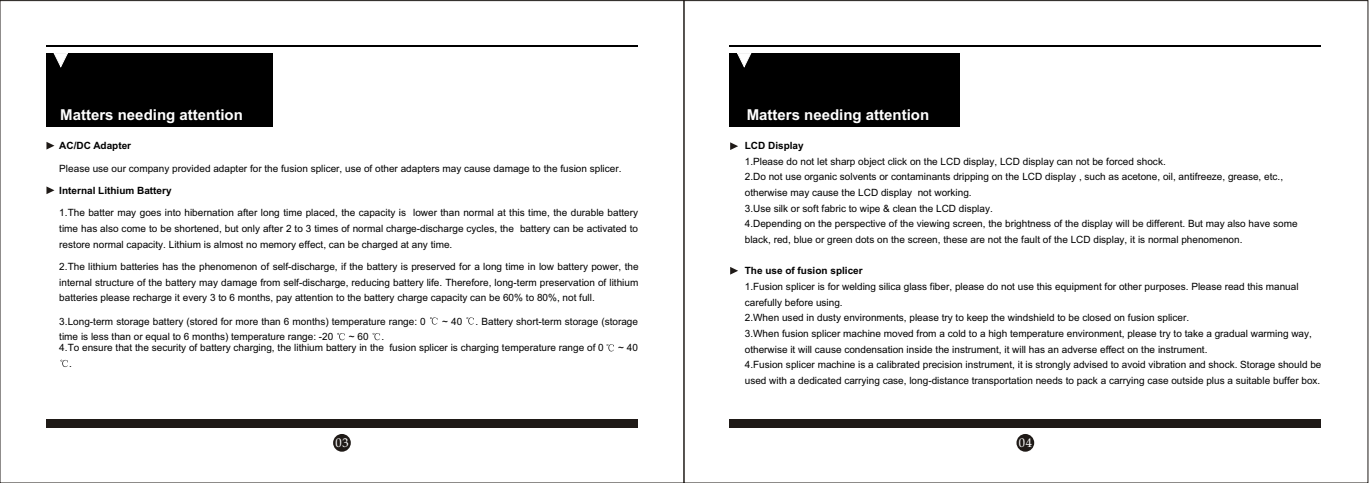
<style>
.page{position:relative;width:1369px;height:483px;background:#fff}
.page>*{position:absolute;margin:0;border:0;box-sizing:border-box;transform-origin:0 0}
.t1{font:700 15px "Arial";color:#fff}
.t2{font:12.5px "Book Antiqua";color:#fff}
.t3{font:10px/15.6px "Arial";color:#000}
.t4{font:700 10px "Arial";color:#000}
</style>
<div class="page">
<hr style="left:46px;top:45px;width:592px;height:2px;background:#000">
<div style="left:46px;top:53px;width:226px;height:74px;background:#000"></div>
<svg style="left:54px;top:53px;width:14px;height:14px"></svg>
<div style="left:46px;top:419px;width:592px;height:9px;background:#1f1a17"></div>
<div style="left:333px;top:434px;width:18px;height:17px;background:#1f1a17;border-radius:50%"></div>
<hr style="left:729px;top:45px;width:592px;height:2px;background:#000">
<div style="left:729px;top:53px;width:231px;height:74px;background:#000"></div>
<svg style="left:737px;top:53px;width:14px;height:14px"></svg>
<div style="left:729px;top:419px;width:592px;height:9px;background:#1f1a17"></div>
<div style="left:1016px;top:434px;width:18px;height:17px;background:#1f1a17;border-radius:50%"></div>
<svg style="left:430px;top:317px;width:7px;height:7px"></svg>
<svg style="left:466px;top:317px;width:8px;height:7px"></svg>
<svg style="left:337px;top:333px;width:8px;height:7px"></svg>
<svg style="left:373px;top:333px;width:7px;height:7px"></svg>
<svg style="left:606px;top:344px;width:8px;height:7px"></svg>
<svg style="left:60px;top:359px;width:8px;height:8px"></svg>
<svg style="left:46px;top:142px;width:8px;height:7px"></svg>
<svg style="left:46px;top:186px;width:8px;height:8px"></svg>
<svg style="left:730px;top:142px;width:8px;height:8px"></svg>
<svg style="left:730px;top:267px;width:8px;height:7px"></svg>
<h1 class="t1" style="left:60px;top:109px;width:184px">Matters needing attention</h1>
<h1 class="t1" style="left:747px;top:109px;width:184px">Matters needing attention</h1>
<p class="t4" style="left:59px;top:142px;width:73px">AC/DC Adapter</p>
<p class="t3" style="left:59px;top:161px;width:564px">Please use our company provided adapter for the fusion splicer, use of other adapters may cause damage to the fusion splicer.</p>
<p class="t4" style="left:59px;top:187px;width:114px">Internal Lithium Battery</p>
<p class="t3" style="left:59px;top:206px;width:580px;text-align:justify">1.The batter may goes into hibernation after long time placed, the capacity is lower than normal at this time, the durable battery time has also come to be shortened, but only after 2 to 3 times of normal charge-discharge cycles, the battery can be activated to restore normal capacity. Lithium is almost no memory effect, can be charged at any time.</p>
<p class="t3" style="left:59px;top:259px;width:581px;text-align:justify">2.The lithium batteries has the phenomenon of self-discharge, if the battery is preserved for a long time in low battery power, the internal structure of the battery may damage from self-discharge, reducing battery life. Therefore, long-term preservation of lithium batteries please recharge it every 3 to 6 months, pay attention to the battery charge capacity can be 60% to 80%, not full.</p>
<p class="t3" style="left:59px;top:314px;width:368px">3.Long-term storage battery (stored for more than 6 months) temperature range: 0</p>
<p class="t3" style="left:442px;top:314px;width:22px">~ 40</p>
<p class="t3" style="left:476px;top:314px;width:164px">. Battery short-term storage (storage</p>
<p class="t3" style="left:59px;top:330px;width:276px">time is less than or equal to 6 months) temperature range: -20</p>
<p class="t3" style="left:349px;top:330px;width:21px">~ 60</p>
<p class="t3" style="left:59px;top:332px;width:546px;line-height:11.1px;text-indent:322px">.<br>4.To ensure that the security of battery charging, the lithium battery in the fusion splicer is charging temperature range of 0</p>
<p class="t3" style="left:618px;top:341px;width:21px">~ 40</p>
<p class="t3" style="left:69px;top:356px;width:4px">.</p>
<p class="t4" style="left:745px;top:142px;width:60px">LCD Display</p>
<p class="t3" style="left:745px;top:154px;width:554px">1.Please do not let sharp object click on the LCD display, LCD display can not be forced shock.<br>2.Do not use organic solvents or contaminants dripping on the LCD display , such as acetone, oil, antifreeze, grease, etc., otherwise may cause the LCD display not working.<br>3.Use silk or soft fabric to wipe &amp; clean the LCD display.<br>4.Depending on the perspective of the viewing screen, the brightness of the display will be different. But may also have some black, red, blue or green dots on the screen, these are not the fault of the LCD display, it is normal phenomenon.</p>
<p class="t4" style="left:745px;top:267px;width:119px">The use of fusion splicer</p>
<p class="t3" style="left:745px;top:279px;width:578px">1.Fusion splicer is for welding silica glass fiber, please do not use this equipment for other purposes. Please read this manual carefully before using.<br>2.When used in dusty environments, please try to keep the windshield to be closed on fusion splicer.<br>3.When fusion splicer machine moved from a cold to a high temperature environment, please try to take a gradual warming way, otherwise it will cause condensation inside the instrument, it will has an adverse effect on the instrument.<br>4.Fusion splicer machine is a calibrated precision instrument, it is strongly advised to avoid vibration and shock. Storage should be used with a dedicated carrying case, long-distance transportation needs to pack a carrying case outside plus a suitable buffer box.</p>
<p class="t2" style="left:336px;top:438px;width:15px">03</p>
<p class="t2" style="left:1019px;top:438px;width:15px">04</p>
</div>
